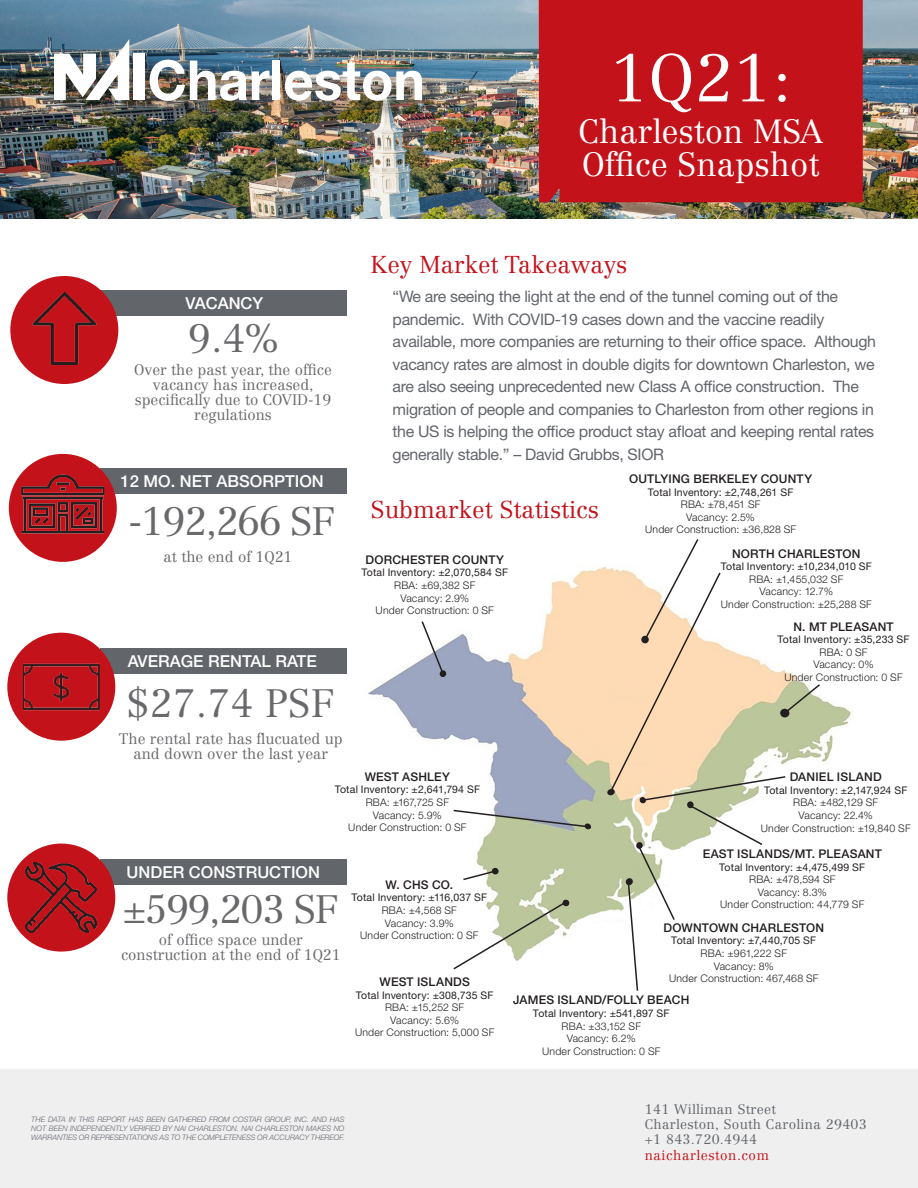
<style>
.page{position:relative;width:918px;height:1188px;background:#fff}
.page>*{position:absolute;margin:0;border:0;box-sizing:border-box;transform-origin:0 0}
.t1{font:300 66px "Centennial LT Std";color:#fff}
.t2{font:300 39px "Centennial LT Std";letter-spacing:-.04em;color:#69696c}
.t3{font:300 33px "Centennial LT Std";color:#fff}
.t4{font:300 24px "Centennial LT Std";color:#c4121a}
.t5{font:300 19.5px "Centennial LT Std";letter-spacing:-.02em;color:#fff}
.t6{font:500 16.5px "Helvetica Neue LT Std";color:#fff}
.style1{font:15.9px/22.5px "Helvetica Neue LT Std";letter-spacing:-.02em;color:#62656a}
.t7{font:300 15px/15px "Centennial LT Std";color:#69696c;text-align:center}
.t8{font:300 13.5px "Centennial LT Std";letter-spacing:.02em;color:#62656a}
.t9{font:300 13.5px "Centennial LT Std";letter-spacing:.04em;color:#c4121a}
.t10{font:500 12px "Helvetica Neue LT Std";letter-spacing:.015em;color:#231f20}
.t11{font:300 10.5px "Helvetica Neue LT Std";letter-spacing:.02em;color:#231f20}
.t12{font:10.5px "Helvetica Neue LT Std";letter-spacing:.015em;color:#231f20}
.t13{font:300 10.5px "Helvetica Neue LT Std";letter-spacing:-.01em;color:#231f20}
.t14{font:300 10.5px "Helvetica Neue LT Std";color:#231f20}
.t15{font:italic 300 7.5px/9px "Helvetica Neue LT Std";color:#62656a;text-align:justify}
</style>
<div class="page">
<img style="left:368px;top:566px;width:483px;height:362px">
<div style="left:694px;top:913px;width:179px;height:88px;background:#fff"></div>
<img style="left:0;top:0;width:918px;height:218px">
<div style="left:539px;top:0;width:324px;height:202px;background:#c4121a"></div>
<div style="left:56px;top:43px;width:385px;height:77px;background:#231f20;opacity:.4"></div>
<div style="left:133px;top:54px;width:12px;height:46px;background:#fff"></div>
<img style="left:54px;top:39px;width:75px;height:61px">
<img style="left:150px;top:60px;width:119px;height:41px">
<div style="left:273px;top:61px;width:7px;height:39px;background:#fff"></div>
<img style="left:285px;top:63px;width:137px;height:38px">
<div style="left:0;top:1070px;width:918px;height:118px;background:#efeff0"></div>
<div style="left:100px;top:291px;width:246px;height:25px;background:#62656a"></div>
<div style="left:100px;top:469px;width:246px;height:25px;background:#62656a"></div>
<div style="left:100px;top:648px;width:246px;height:25px;background:#62656a"></div>
<div style="left:100px;top:860px;width:246px;height:25px;background:#62656a"></div>
<div style="left:7px;top:633px;width:108px;height:108px;background:#c4121a;border-radius:50%"></div>
<img style="left:23px;top:648px;width:77px;height:77px">
<div style="left:7px;top:844px;width:108px;height:108px;background:#c4121a;border-radius:50%"></div>
<img style="left:26px;top:863px;width:71px;height:69px">
<div style="left:9px;top:454px;width:108px;height:108px;background:#c4121a;border-radius:50%"></div>
<img style="left:21px;top:463px;width:83px;height:83px">
<div style="left:10px;top:276px;width:108px;height:108px;background:#c4121a;border-radius:50%"></div>
<img style="left:32px;top:293px;width:65px;height:72px">
<svg style="left:420px;top:620px;width:28px;height:58px"></svg>
<svg style="left:452px;top:809px;width:140px;height:22px"></svg>
<svg style="left:452px;top:898px;width:118px;height:72px"></svg>
<svg style="left:462px;top:866px;width:38px;height:15px"></svg>
<svg style="left:606px;top:539px;width:216px;height:452px"></svg>
<p class="t1" style="left:610px;top:39px;width:183px">1Q21:</p>
<p class="t3" style="left:578px;top:112px;width:246px">Charleston MSA</p>
<p class="t3" style="left:582px;top:145px;width:239px">Office Snapshot</p>
<p class="t5" style="left:588px;top:90px;width:115px">1<sup>st</sup> QTR 2017</p>
<p class="t6" style="left:186px;top:293px;width:79px">VACANCY</p>
<p class="t2" style="left:188px;top:315px;width:92px">9.4%</p>
<p class="t7" style="left:134px;top:362px;width:199px">Over the past year, the office vacancy has increased, specifically due to COVID-19 regulations</p>
<p class="t4" style="left:370px;top:250px;width:258px">Key Market Takeaways</p>
<p class="style1" style="left:393px;top:285px;width:485px">“We are seeing the light at the end of the tunnel coming out of the pandemic. With COVID-19 cases down and the vaccine readily available, more companies are returning to their office space. Although vacancy rates are almost in double digits for downtown Charleston, we are also seeing unprecedented new Class A office construction. The migration of people and companies to Charleston from other regions in the US is helping the office product stay afloat and keeping rental rates generally stable.” – David Grubbs, SIOR</p>
<p class="t6" style="left:121px;top:472px;width:205px">12 MO. NET ABSORPTION</p>
<p class="t2" style="left:128px;top:498px;width:209px">-192,266 SF</p>
<p class="t4" style="left:371px;top:496px;width:229px">Submarket Statistics</p>
<p class="t7" style="left:164px;top:549px;width:130px">at the end of 1Q21</p>
<p class="t10" style="left:366px;top:552px;width:140px">DORCHESTER COUNTY</p>
<p class="t12" style="left:362px;top:566px;width:148px">Total Inventory: ±2,070,584 SF</p>
<p class="t11" style="left:394px;top:579px;width:83px">RBA: ±69,382 SF</p>
<p class="t11" style="left:400px;top:592px;width:70px">Vacancy: 2.9%</p>
<p class="t11" style="left:376px;top:604px;width:120px">Under Construction: 0 SF</p>
<p class="t6" style="left:128px;top:651px;width:191px">AVERAGE RENTAL RATE</p>
<p class="t2" style="left:127px;top:680px;width:210px">$27.74 PSF</p>
<p class="t7" style="left:119px;top:731px;width:225px">The rental rate has flucuated up and down over the last year</p>
<p class="t10" style="left:365px;top:769px;width:87px">WEST ASHLEY</p>
<p class="t12" style="left:335px;top:783px;width:147px">Total Inventory: ±2,641,794 SF</p>
<p class="t13" style="left:366px;top:796px;width:85px">RBA: ±167,725 SF</p>
<p class="t11" style="left:373px;top:808px;width:71px">Vacancy: 5.9%</p>
<p class="t11" style="left:348px;top:821px;width:120px">Under Construction: 0 SF</p>
<p class="t10" style="left:629px;top:472px;width:185px">OUTLYING BERKELEY COUNTY</p>
<p class="t12" style="left:648px;top:486px;width:147px">Total Inventory: ±2,748,261 SF</p>
<p class="t11" style="left:681px;top:498px;width:81px">RBA: ±78,451 SF</p>
<p class="t11" style="left:686px;top:511px;width:70px">Vacancy: 2.5%</p>
<p class="t11" style="left:645px;top:523px;width:153px">Under Construction: ±36,828 SF</p>
<p class="t10" style="left:732px;top:546px;width:130px">NORTH CHARLESTON</p>
<p class="t12" style="left:721px;top:560px;width:153px">Total Inventory: ±10,234,010 SF</p>
<p class="t11" style="left:749px;top:573px;width:96px">RBA: ±1,455,032 SF</p>
<p class="t11" style="left:759px;top:585px;width:75px">Vacancy: 12.7%</p>
<p class="t11" style="left:721px;top:598px;width:153px">Under Construction: ±25,288 SF</p>
<p class="t10" style="left:793px;top:619px;width:102px">N. MT PLEASANT</p>
<p class="t12" style="left:777px;top:633px;width:134px">Total Inventory: ±35,233 SF</p>
<p class="t11" style="left:819px;top:646px;width:50px">RBA: 0 SF</p>
<p class="t11" style="left:813px;top:658px;width:62px">Vacancy: 0%</p>
<p class="t11" style="left:784px;top:671px;width:120px">Under Construction: 0 SF</p>
<p class="t10" style="left:790px;top:770px;width:93px">DANIEL ISLAND</p>
<p class="t12" style="left:764px;top:784px;width:145px">Total Inventory: ±2,147,924 SF</p>
<p class="t11" style="left:793px;top:796px;width:87px">RBA: ±482,129 SF</p>
<p class="t11" style="left:799px;top:809px;width:76px">Vacancy: 22.4%</p>
<p class="t11" style="left:761px;top:821px;width:151px">Under Construction: ±19,840 SF</p>
<p class="t6" style="left:127px;top:863px;width:195px">UNDER CONSTRUCTION</p>
<p class="t2" style="left:123px;top:886px;width:218px">±599,203 SF</p>
<p class="t7" style="left:121px;top:932px;width:221px">of office space under construction at the end of 1Q21</p>
<p class="t10" style="left:385px;top:877px;width:69px">W. CHS CO.</p>
<p class="t12" style="left:352px;top:891px;width:137px">Total Inventory: ±116,037 SF</p>
<p class="t11" style="left:382px;top:904px;width:77px">RBA: ±4,568 SF</p>
<p class="t11" style="left:385px;top:916px;width:71px">Vacancy: 3.9%</p>
<p class="t11" style="left:360px;top:929px;width:120px">Under Construction: 0 SF</p>
<p class="t10" style="left:380px;top:975px;width:92px">WEST ISLANDS</p>
<p class="t12" style="left:356px;top:989px;width:139px">Total Inventory: ±308,735 SF</p>
<p class="t14" style="left:385px;top:1001px;width:81px">RBA: ±15,252 SF</p>
<p class="t11" style="left:390px;top:1014px;width:70px">Vacancy: 5.6%</p>
<p class="t11" style="left:355px;top:1026px;width:141px">Under Construction: 5,000 SF</p>
<p class="t10" style="left:703px;top:847px;width:181px">EAST ISLANDS/MT. PLEASANT</p>
<p class="t12" style="left:719px;top:861px;width:148px">Total Inventory: ±4,475,499 SF</p>
<p class="t11" style="left:749px;top:873px;width:88px">RBA: ±478,594 SF</p>
<p class="t11" style="left:758px;top:886px;width:71px">Vacancy: 8.3%</p>
<p class="t11" style="left:720px;top:898px;width:146px">Under Construction: 44,779 SF</p>
<p class="t10" style="left:664px;top:920px;width:162px">DOWNTOWN CHARLESTON</p>
<p class="t12" style="left:671px;top:934px;width:146px">Total Inventory: ±7,440,705 SF</p>
<p class="t11" style="left:701px;top:947px;width:88px">RBA: ±961,222 SF</p>
<p class="t11" style="left:714px;top:959px;width:62px">Vacancy: 8%</p>
<p class="t11" style="left:669px;top:972px;width:151px">Under Construction: 467,468 SF</p>
<p class="t10" style="left:513px;top:993px;width:178px">JAMES ISLAND/FOLLY BEACH</p>
<p class="t12" style="left:533px;top:1007px;width:138px">Total Inventory: ±541,897 SF</p>
<p class="t11" style="left:562px;top:1019px;width:81px">RBA: ±33,152 SF</p>
<p class="t11" style="left:567px;top:1032px;width:71px">Vacancy: 6.2%</p>
<p class="t11" style="left:542px;top:1045px;width:120px">Under Construction: 0 SF</p>
<p class="t15" style="left:31px;top:1115px;width:315px">THE DATA IN THIS REPORT HAS BEEN GATHERED FROM COSTAR GROUP, INC. AND HAS NOT BEEN INDEPENDENTLY VERIFIED BY NAI CHARLESTON. NAI CHARLESTON MAKES NO WARRANTIES OR REPRESENTATIONS AS TO THE COMPLETENESS OR ACCURACY THEREOF.</p>
<p class="t8" style="left:645px;top:1102px;width:133px">141 Williman Street</p>
<p class="t8" style="left:645px;top:1117px;width:224px">Charleston, South Carolina 29403</p>
<p class="t8" style="left:645px;top:1132px;width:114px">+1 843.720.4944</p>
<p class="t9" style="left:645px;top:1147px;width:126px">naicharleston.com</p>
</div>
